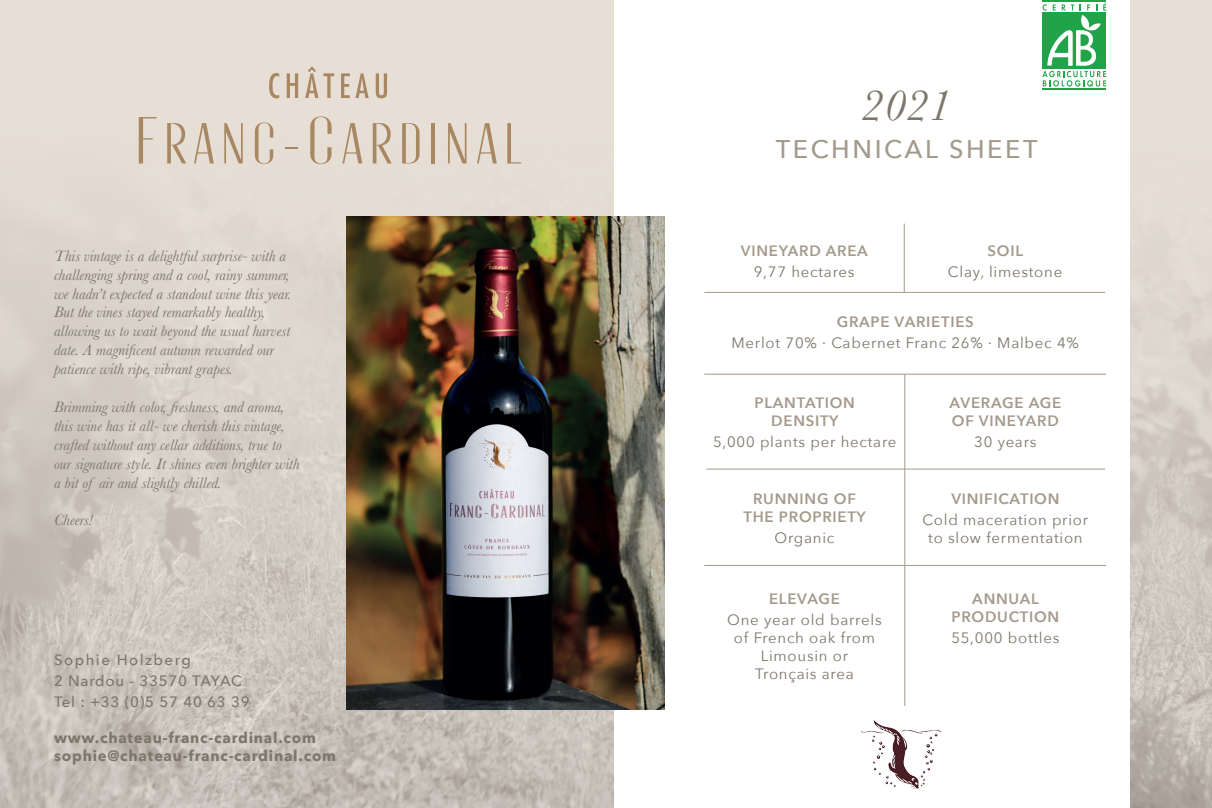
<style>
.page{position:relative;width:1212px;height:808px;background:#fff}
.page>*{position:absolute;margin:0;border:0;box-sizing:border-box;transform-origin:0 0}
.t1{font:italic 45px "Baskerville";color:#7c766b}
.t2{font:500 25.5px "Avenir Next";letter-spacing:.1em;color:#a49a8c}
.t3{font:italic 15.75px/18.9px "Baskerville";color:#7c766b}
.t4{font:15px/18px "Avenir Next";letter-spacing:.05em;color:#7c766b;text-align:center}
.t5{font:600 15px/18px "Avenir Next";letter-spacing:.05em;color:#a49a8c;text-align:center}
.t6{font:700 15px/18px "Avenir Next";letter-spacing:.05em;color:#7c766b}
.t7{font:500 15px/21px "Avenir Next";letter-spacing:.05em;color:#7c766b}
</style>
<div class="page">
<img style="left:0;top:0;width:1212px;height:808px">
<div style="left:614px;top:0;width:516px;height:808px;background:#fff"></div>
<hr style="left:704px;top:292px;width:401px;height:1px;background:#a49a8c">
<hr style="left:704px;top:374px;width:402px;height:1px;background:#a49a8c">
<hr style="left:706px;top:469px;width:399px;height:1px;background:#a49a8c">
<hr style="left:704px;top:565px;width:402px;height:1px;background:#a49a8c">
<hr style="left:904px;top:224px;width:1px;height:68px;background:#a49a8c">
<hr style="left:904px;top:374px;width:1px;height:332px;background:#a49a8c">
<img style="left:861px;top:696px;width:80px;height:94px">
<svg style="left:269px;top:73px;width:10px;height:25px"></svg>
<svg style="left:287px;top:73px;width:11px;height:25px"></svg>
<svg style="left:305px;top:66px;width:29px;height:32px"></svg>
<svg style="left:341px;top:73px;width:28px;height:25px"></svg>
<svg style="left:376px;top:73px;width:11px;height:25px"></svg>
<svg style="left:139px;top:117px;width:18px;height:46px"></svg>
<svg style="left:167px;top:123px;width:19px;height:40px"></svg>
<svg style="left:194px;top:123px;width:20px;height:40px"></svg>
<svg style="left:224px;top:123px;width:19px;height:40px"></svg>
<svg style="left:255px;top:122px;width:18px;height:42px"></svg>
<svg style="left:285px;top:148px;width:13px;height:1px"></svg>
<svg style="left:310px;top:116px;width:22px;height:48px"></svg>
<svg style="left:342px;top:123px;width:20px;height:40px"></svg>
<svg style="left:373px;top:123px;width:19px;height:40px"></svg>
<svg style="left:402px;top:123px;width:17px;height:40px"></svg>
<hr style="left:431px;top:123px;width:4px;height:40px;background:#a88862">
<svg style="left:448px;top:123px;width:18px;height:40px"></svg>
<svg style="left:477px;top:123px;width:20px;height:40px"></svg>
<svg style="left:507px;top:123px;width:14px;height:40px"></svg>
<img style="left:346px;top:217px;width:319px;height:493px">
<hr style="left:1042px;top:88px;width:64px;height:2px;background:#21a34a">
<hr style="left:1042px;top:0;width:64px;height:1px;background:#21a34a">
<svg style="left:1042px;top:2px;width:64px;height:85px"></svg>
<p class="t3" style="left:54px;top:246px;width:239px">This vintage is a delightful surprise- with a challenging spring and a cool, rainy summer, we hadn’t expected a standout wine this year.<br>But the vines stayed remarkably healthy, allowing us to wait beyond the usual harvest date. A magnificent autumn rewarded our patience with ripe, vibrant grapes.</p>
<p class="t3" style="left:54px;top:397px;width:247px">Brimming with color, freshness, and aroma, this wine has it all- we cherish this vintage, crafted without any cellar additions, true to our signature style. It shines even brighter with a bit of air and slightly chilled.</p>
<p class="t3" style="left:54px;top:511px;width:40px">Cheers!</p>
<p class="t7" style="left:54px;top:649px;width:197px">Sophie Holzberg<br>2 Nardou - 33570 TAYAC<br>Tel : +33 (0)5 57 40 63 39</p>
<p class="t6" style="left:54px;top:729px;width:284px">www.chateau-franc-cardinal.com sophie@chateau-franc-cardinal.com</p>
<h1 class="t1" style="left:861px;top:75px;width:91px">2021</h1>
<h2 class="t2" style="left:776px;top:127px;width:263px">TECHNICAL SHEET</h2>
<p class="t5" style="left:741px;top:242px;width:129px">VINEYARD AREA</p>
<p class="t4" style="left:754px;top:262px;width:102px">9,77 hectares</p>
<p class="t5" style="left:987px;top:242px;width:37px">SOIL</p>
<p class="t4" style="left:948px;top:262px;width:116px">Clay, limestone</p>
<p class="t5" style="left:837px;top:312px;width:139px">GRAPE VARIETIES</p>
<p class="t4" style="left:731px;top:333px;width:349px">Merlot 70% · Cabernet Franc 26% · Malbec 4%</p>
<p class="t5" style="left:755px;top:394px;width:102px">PLANTATION<br>DENSITY</p>
<p class="t4" style="left:713px;top:432px;width:185px">5,000 plants per hectare</p>
<p class="t5" style="left:743px;top:489px;width:124px">RUNNING OF<br>THE PROPRIETY</p>
<p class="t4" style="left:774px;top:528px;width:61px">Organic</p>
<p class="t5" style="left:769px;top:589px;width:72px">ELEVAGE</p>
<p class="t4" style="left:727px;top:610px;width:156px">One year old barrels of French oak from<br>Limousin or<br>Tronçais area</p>
<p class="t5" style="left:949px;top:394px;width:113px;text-align:left">AVERAGE AGE<br>OF VINEYARD</p>
<p class="t4" style="left:974px;top:432px;width:64px">30 years</p>
<p class="t5" style="left:951px;top:489px;width:110px">VINIFICATION</p>
<p class="t4" style="left:922px;top:510px;width:167px">Cold maceration prior to slow fermentation</p>
<p class="t5" style="left:951px;top:589px;width:109px">ANNUAL<br>PRODUCTION</p>
<p class="t4" style="left:951px;top:628px;width:109px">55,000 bottles</p>
</div>
